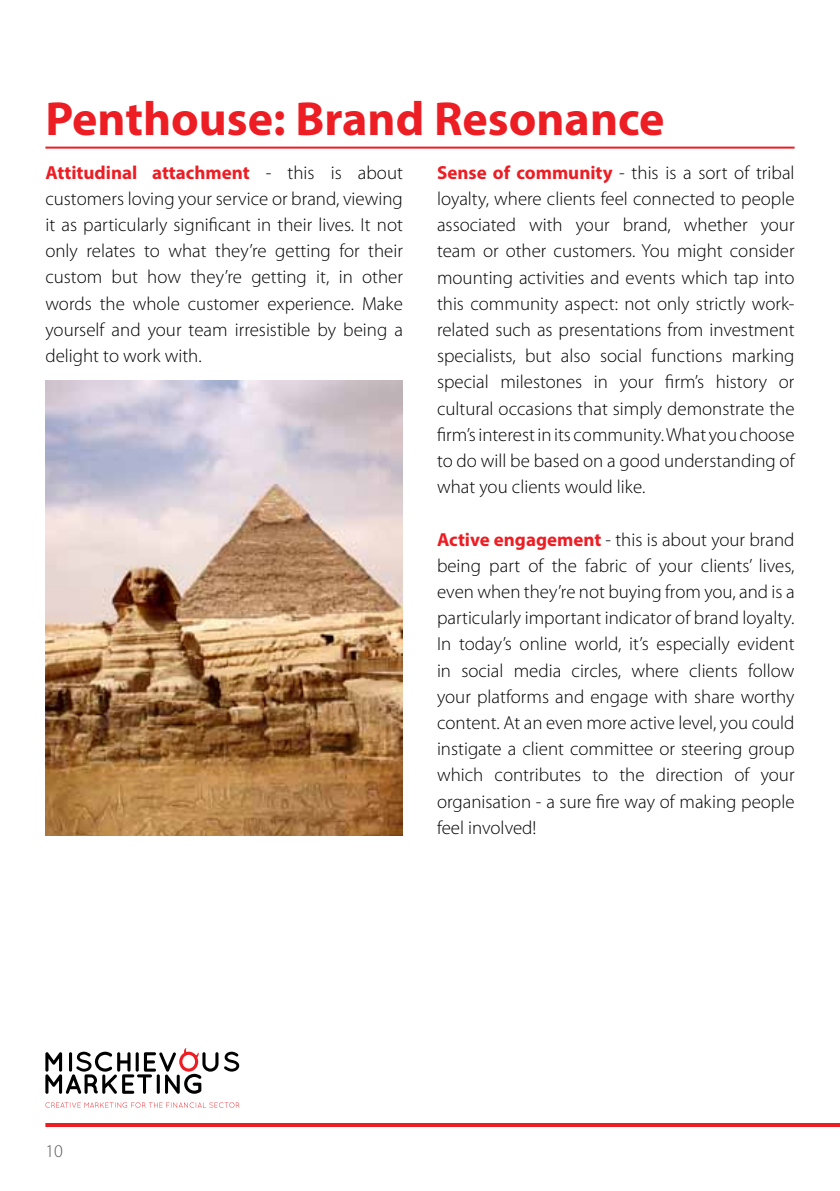
<style>
.page{position:relative;width:840px;height:1191px;background:#fff}
.page>*{position:absolute;margin:0;border:0;box-sizing:border-box;transform-origin:0 0}
.t1{font:700 48px "Myriad Pro";color:#ed1d24}
.t2{font:300 19px/26.2px "Myriad Pro";color:#000;text-align:justify}
.t3{font:300 18px "Myriad Pro";color:#58595b}
.s1{font-weight:700;color:#ed1d24}
</style>
<div class="page">
<hr style="left:45px;top:1123px;width:794px;height:4px;background:#ed1d24">
<svg style="left:45px;top:1102px;width:194px;height:5px"></svg>
<svg style="left:224px;top:1051px;width:15px;height:20px"></svg>
<svg style="left:45px;top:1048px;width:173px;height:45px"></svg>
<img style="left:45px;top:380px;width:358px;height:455px">
<hr style="left:45px;top:147px;width:749px;height:2px;background:#ed1d24">
<h1 class="t1" style="left:45px;top:88px;width:620px">Penthouse: Brand Resonance</h1>
<p class="t2" style="left:45px;top:159px;width:359px"><span class="s1">Attitudinal attachment</span> - this is about customers loving your service or brand, viewing it as particularly significant in their lives. It not only relates to what they’re getting for their custom but how they’re getting it, in other words the whole customer experience. Make yourself and your team irresistible by being a delight to work with.</p>
<p class="t2" style="left:437px;top:160px;width:359px"><span class="s1">Sense of community</span> - this is a sort of tribal loyalty, where clients feel connected to people associated with your brand, whether your team or other customers. You might consider mounting activities and events which tap into this community aspect: not only strictly work&shy;related such as presentations from investment specialists, but also social functions marking special milestones in your firm’s history or cultural occasions that simply demonstrate the firm’s interest in its community. What you choose to do will be based on a good understanding of what you clients would like.</p>
<p class="t2" style="left:437px;top:526px;width:359px"><span class="s1">Active engagement</span> - this is about your brand being part of the fabric of your clients’ lives, even when they’re not buying from you, and is a particularly important indicator of brand loyalty.<br>In today’s online world, it’s especially evident in social media circles, where clients follow your platforms and engage with share worthy content. At an even more active level, you could instigate a client committee or steering group which contributes to the direction of your organisation - a sure fire way of making people feel involved!</p>
<p class="t3" style="left:45px;top:1141px;width:19px">10</p>
</div>
